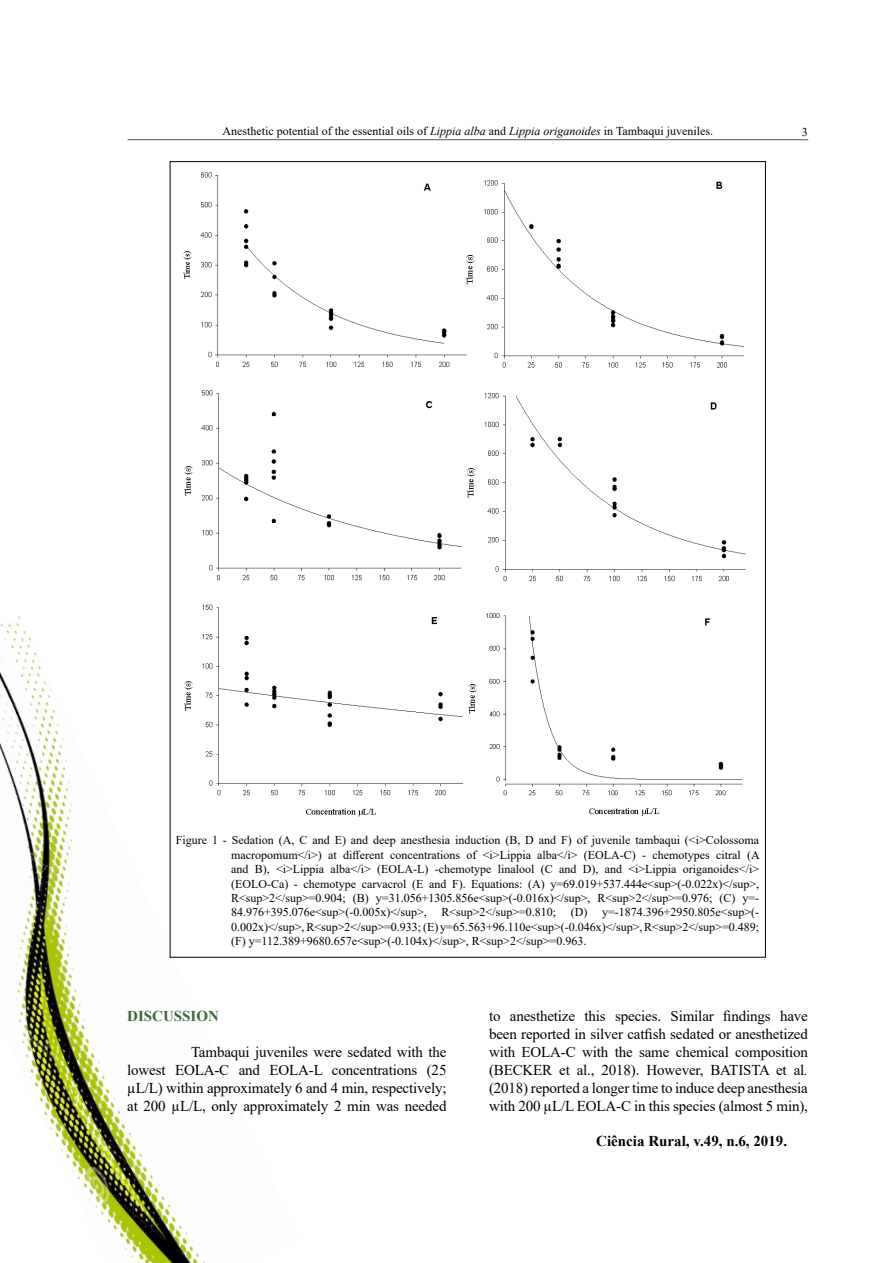
<style>
.page{position:relative;width:893px;height:1263px;background:#fff}
.page>*{position:absolute;margin:0;border:0;box-sizing:border-box;transform-origin:0 0}
.t1{font:15px/18px "Times New Roman";letter-spacing:-.01em;color:#000;text-align:justify}
.t2{font:700 15px "Times New Roman";color:#000}
.t3{font:700 15px "Times New Roman";color:#3c683a}
.t4{font:12px/14.4px "Times New Roman";color:#000;text-align:justify}
.s1{font-style:italic}
</style>
<div class="page">
<hr style="left:128px;top:139px;width:680px;height:1px;background:#3c683a">
<img style="left:0;top:615px;width:299px;height:648px">
<img style="left:176px;top:172px;width:570px;height:651px">
<p class="t4" style="left:223px;top:124px;width:492px">Anesthetic potential of the essential oils of <span class="s1">Lippia alba</span> and <span class="s1">Lippia origanoides</span> in Tambaqui juveniles.</p>
<p class="t4" style="left:802px;top:124px;width:7px">3</p>
<p class="t4" style="left:231px;top:833px;width:530px;text-indent:-55px">Figure 1 - Sedation (A, C and E) and deep anesthesia induction (B, D and F) of juvenile tambaqui (&lt;i&gt;Colossoma macropomum&lt;/i&gt;) at different concentrations of &lt;i&gt;Lippia alba&lt;/i&gt; (EOLA-C) - chemotypes citral (A and B), &lt;i&gt;Lippia alba&lt;/i&gt; (EOLA-L) -chemotype linalool (C and D), and &lt;i&gt;Lippia origanoides&lt;/i&gt; (EOLO-Ca) - chemotype carvacrol (E and F). Equations: (A) y=69.019+537.444e&lt;sup&gt;(-0.022x)&lt;/sup&gt;, R&lt;sup&gt;2&lt;/sup&gt;=0.904; (B) y=31.056+1305.856e&lt;sup&gt;(-0.016x)&lt;/sup&gt;, R&lt;sup&gt;2&lt;/sup&gt;=0.976; (C) y=- 84.976+395.076e&lt;sup&gt;(-0.005x)&lt;/sup&gt;, R&lt;sup&gt;2&lt;/sup&gt;=0.810; (D) y=-1874.396+2950.805e&lt;sup&gt;(- 0.002x)&lt;/sup&gt;, R&lt;sup&gt;2&lt;/sup&gt;=0.933; (E) y=65.563+96.110e&lt;sup&gt;(-0.046x)&lt;/sup&gt;, R&lt;sup&gt;2&lt;/sup&gt;=0.489; (F) y=112.389+9680.657e&lt;sup&gt;(-0.104x)&lt;/sup&gt;, R&lt;sup&gt;2&lt;/sup&gt;=0.963.</p>
<p class="t3" style="left:127px;top:1005px;width:93px">DISCUSSION</p>
<p class="t1" style="left:127px;top:1042px;width:321px;text-indent:64px">Tambaqui juveniles were sedated with the lowest EOLA-C and EOLA-L concentrations (25 µL/L) within approximately 6 and 4 min, respectively; at 200 µL/L, only approximately 2 min was needed</p>
<p class="t1" style="left:489px;top:1007px;width:320px">to anesthetize this species. Similar findings have been reported in silver catfish sedated or anesthetized with EOLA-C with the same chemical composition (BECKER et al., 2018). However, BATISTA et al<span class="s1">. </span>(2018) reported a longer time to induce deep anesthesia with 200 µL/L EOLA-C in this species (almost 5 min),</p>
<p class="t2" style="left:596px;top:1130px;width:192px">Ciência Rural, v.49, n.6, 2019.</p>
</div>
